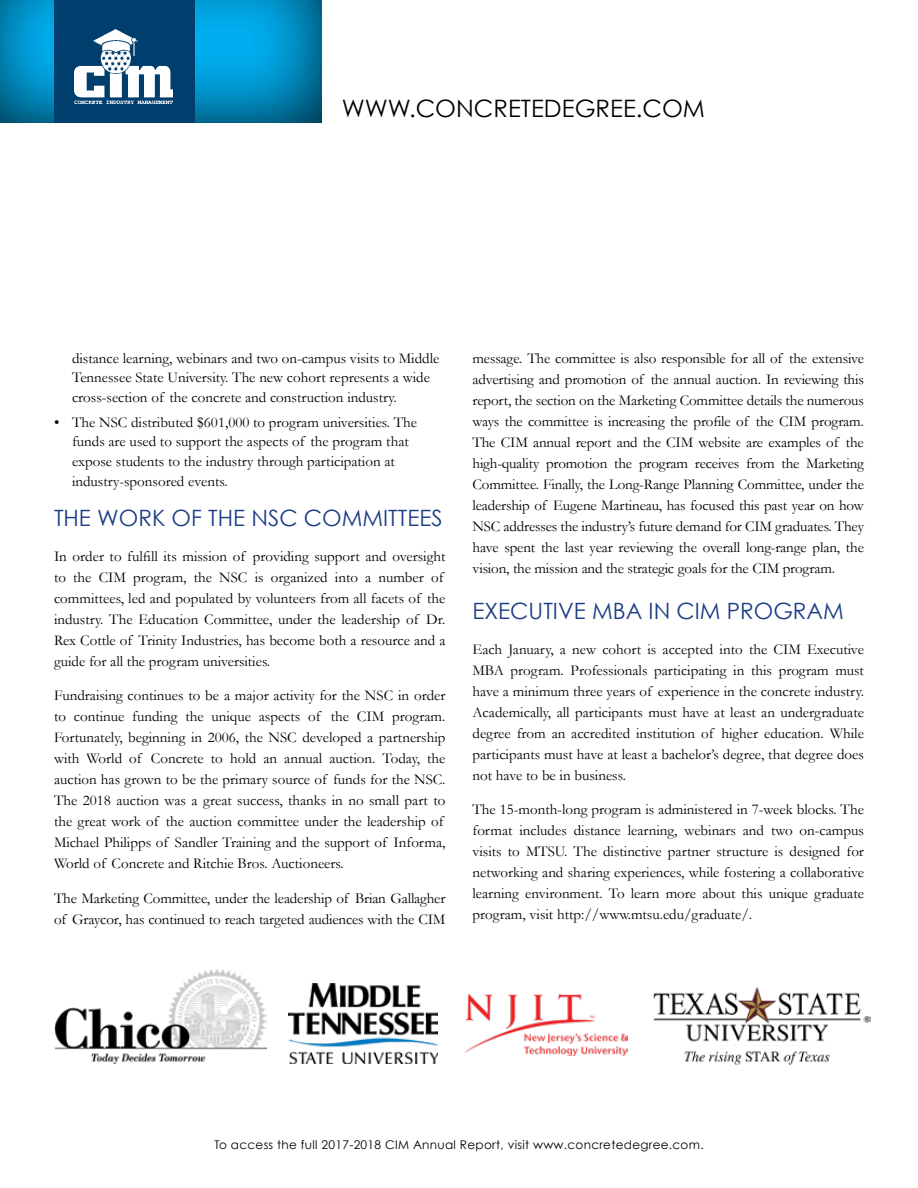
<style>
.page{position:relative;width:918px;height:1188px;background:#fff}
.page>*{position:absolute;margin:0;border:0;box-sizing:border-box;transform-origin:0 0}
.t1{font:24px "Century Gothic";color:#000}
.t2{font:22.5px "Century Gothic";color:#1d3d85}
.t3{font:15px/21px "Garamond";color:#000}
.t4{font:12px "Century Gothic";letter-spacing:.025em;color:#000}
</style>
<div class="page">
<img style="left:54px;top:969px;width:213px;height:94px">
<img style="left:289px;top:983px;width:149px;height:80px">
<img style="left:466px;top:994px;width:162px;height:62px">
<img style="left:684px;top:1051px;width:146px;height:14px">
<img style="left:653px;top:987px;width:218px;height:55px">
<div style="left:0;top:0;width:322px;height:123px;background:#000;opacity:.85"></div>
<div style="left:54px;top:0;width:140px;height:123px;background:#003e6e"></div>
<img style="left:74px;top:30px;width:99px;height:73px">
<h1 class="t1" style="left:342px;top:94px;width:365px">WWW.CONCRETEDEGREE.COM</h1>
<p class="t3" style="left:72px;top:348px;width:369px;line-height:19.8px">distance learning, webinars and two on-campus visits to Middle<br>Tennessee State University. The new cohort represents a wide cross-section of the concrete and construction industry.</p>
<p class="t3" style="left:72px;top:412px;width:347px;line-height:19.8px;text-indent:-18px">• The NSC distributed $601,000 to program universities. The funds are used to support the aspects of the program that expose students to the industry through participation at industry-sponsored events.</p>
<h2 class="t2" style="left:54px;top:505px;width:390px">THE WORK OF THE NSC COMMITTEES</h2>
<p class="t3" style="left:54px;top:546px;width:393px">In order to fulfill its mission of providing support and oversight to the CIM program, the NSC is organized into a number of committees, led and populated by volunteers from all facets of the industry. The Education Committee, under the leadership of Dr.<br>Rex Cottle of Trinity Industries, has become both a resource and a guide for all the program universities.</p>
<p class="t3" style="left:54px;top:685px;width:393px">Fundraising continues to be a major activity for the NSC in order to continue funding the unique aspects of the CIM program.<br>Fortunately, beginning in 2006, the NSC developed a partnership with World of Concrete to hold an annual auction. Today, the auction has grown to be the primary source of funds for the NSC.<br>The 2018 auction was a great success, thanks in no small part to the great work of the auction committee under the leadership of Michael Philipps of Sandler Training and the support of Informa, World of Concrete and Ritchie Bros. Auctioneers.</p>
<p class="t3" style="left:54px;top:888px;width:393px">The Marketing Committee, under the leadership of Brian Gallagher of Graycor, has continued to reach targeted audiences with the CIM</p>
<p class="t3" style="left:472px;top:347px;width:393px;text-align:justify">message. The committee is also responsible for all of the extensive advertising and promotion of the annual auction. In reviewing this report, the section on the Marketing Committee details the numerous ways the committee is increasing the profile of the CIM program.<br>The CIM annual report and the CIM website are examples of the high-quality promotion the program receives from the Marketing Committee. Finally, the Long-Range Planning Committee, under the leadership of Eugene Martineau, has focused this past year on how NSC addresses the industry’s future demand for CIM graduates. They have spent the last year reviewing the overall long-range plan, the vision, the mission and the strategic goals for the CIM program.</p>
<h2 class="t2" style="left:472px;top:597px;width:373px">EXECUTIVE MBA IN CIM PROGRAM</h2>
<p class="t3" style="left:472px;top:638px;width:393px;text-align:justify">Each January, a new cohort is accepted into the CIM Executive MBA program. Professionals participating in this program must have a minimum three years of experience in the concrete industry.<br>Academically, all participants must have at least an undergraduate degree from an accredited institution of higher education. While participants must have at least a bachelor’s degree, that degree does not have to be in business.</p>
<p class="t3" style="left:472px;top:799px;width:393px;text-align:justify">The 15-month-long program is administered in 7-week blocks. The format includes distance learning, webinars and two on-campus visits to MTSU. The distinctive partner structure is designed for networking and sharing experiences, while fostering a collaborative learning environment. To learn more about this unique graduate program, visit http://www.mtsu.edu/graduate/.</p>
<p class="t4" style="left:214px;top:1137px;width:491px">To access the full 2017-2018 CIM Annual Report, visit www.concretedegree.com.</p>
</div>
